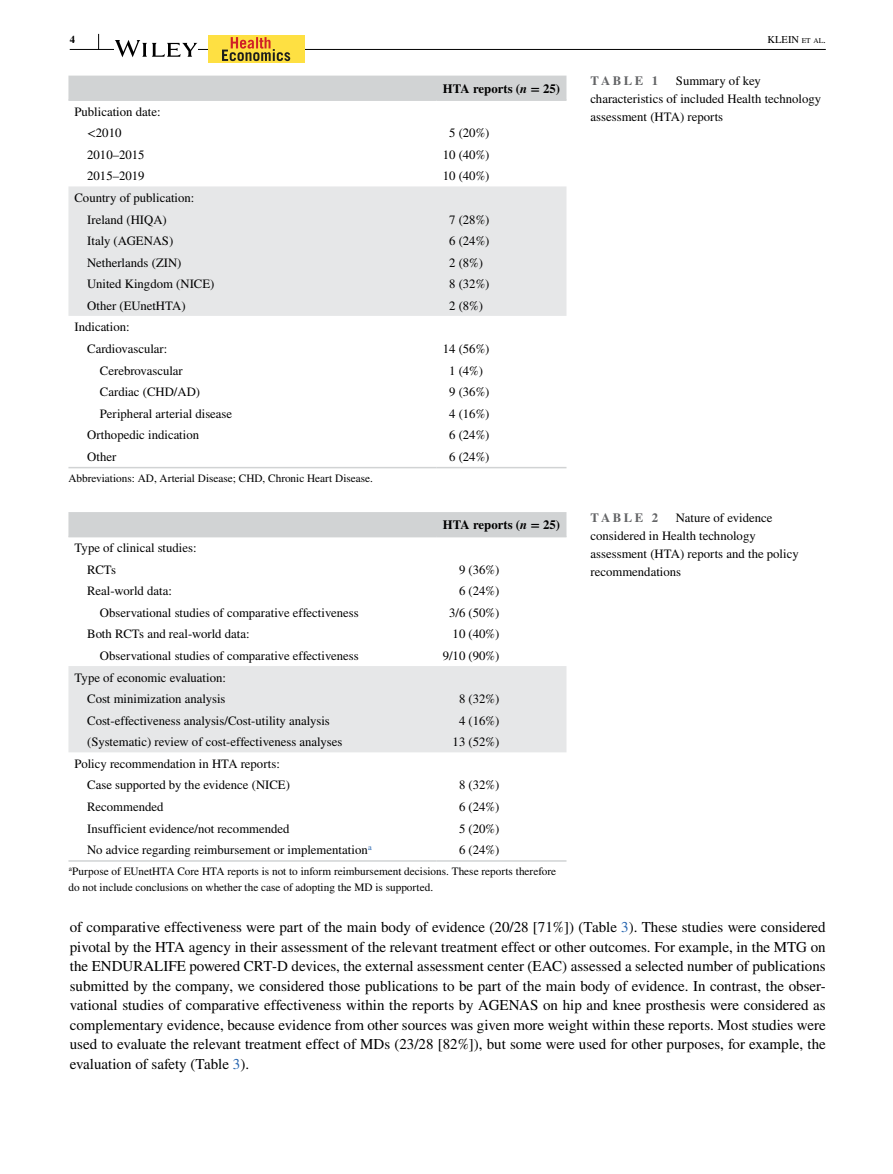
<style>
.page{position:relative;width:893px;height:1174px;background:#fff}
.page>*{position:absolute;margin:0;border:0;box-sizing:border-box;transform-origin:0 0}
.t1{font:15px/19.5px "STIX";color:#000;text-align:justify}
.t2{font:12.75px/21.6px "STIX";color:#000}
.t3{font:700 12.75px "STIX";color:#000}
.t4{font:700 12.75px "STIX";letter-spacing:.2em;color:#636466}
.t5{font:11.25px/15.8px "STIX";color:#000}
.t6{font:10.5px "STIX";color:#000}
.t7{font:700 10.5px "STIX";color:#000}
.s1{font-size:7.35px}
.s2{font-style:italic}
.s3{color:#2564af}
</style>
<div class="page">
<hr style="left:70px;top:49px;width:756px;height:1px;background:#000">
<svg style="left:115px;top:40px;width:82px;height:17px"></svg>
<div style="left:208px;top:35px;width:96px;height:27px;background:#fee042"></div>
<svg style="left:222px;top:37px;width:68px;height:24px"></svg>
<svg style="left:98px;top:34px;width:1px;height:15px"></svg>
<div style="left:68px;top:76px;width:498px;height:23px;background:#d1d3d4"></div>
<div style="left:68px;top:186px;width:498px;height:130px;background:#e6e7e8"></div>
<hr style="left:68px;top:99px;width:369px;height:2px;background:#d1d3d4">
<hr style="left:437px;top:99px;width:129px;height:2px;background:#d1d3d4">
<hr style="left:68px;top:467px;width:369px;height:1px;background:#d1d3d4">
<hr style="left:437px;top:467px;width:129px;height:1px;background:#d1d3d4">
<div style="left:68px;top:512px;width:498px;height:24px;background:#d1d3d4"></div>
<div style="left:68px;top:666px;width:498px;height:86px;background:#e6e7e8"></div>
<hr style="left:68px;top:536px;width:369px;height:1px;background:#d1d3d4">
<hr style="left:437px;top:536px;width:129px;height:1px;background:#d1d3d4">
<hr style="left:68px;top:860px;width:369px;height:1px;background:#d1d3d4">
<hr style="left:437px;top:860px;width:129px;height:1px;background:#d1d3d4">
<p class="t7" style="left:70px;top:34px;width:7px">4</p>
<p class="t6" style="left:768px;top:33px;width:60px">KLEIN <span class="s1">et al</span>.</p>
<p class="t2" style="left:87px;top:101px;width:75px;text-indent:-13px">Publication date: &lt;2010</p>
<p class="t3" style="left:443px;top:81px;width:119px">HTA reports (<span class="s2">n</span> = 25)</p>
<p class="t2" style="left:449px;top:123px;width:42px">5 (20%)</p>
<p class="t2" style="left:87px;top:145px;width:59px">2010–2015</p>
<p class="t2" style="left:443px;top:145px;width:48px">10 (40%)</p>
<p class="t2" style="left:87px;top:166px;width:59px">2015–2019</p>
<p class="t2" style="left:443px;top:166px;width:48px">10 (40%)</p>
<p class="t2" style="left:87px;top:188px;width:109px;text-indent:-13px">Country of publication:<br>Ireland (HIQA)</p>
<p class="t2" style="left:449px;top:209px;width:42px">7 (28%)</p>
<p class="t2" style="left:87px;top:231px;width:88px">Italy (AGENAS)</p>
<p class="t2" style="left:449px;top:231px;width:42px">6 (24%)</p>
<p class="t2" style="left:87px;top:252px;width:96px">Netherlands (ZIN)</p>
<p class="t2" style="left:449px;top:252px;width:35px">2 (8%)</p>
<p class="t2" style="left:87px;top:274px;width:129px">United Kingdom (NICE)</p>
<p class="t2" style="left:449px;top:274px;width:42px">8 (32%)</p>
<p class="t2" style="left:87px;top:296px;width:100px">Other (EUnetHTA)</p>
<p class="t2" style="left:449px;top:296px;width:35px">2 (8%)</p>
<p class="t2" style="left:87px;top:317px;width:82px;text-indent:-13px">Indication:<br>Cardiovascular:</p>
<p class="t2" style="left:443px;top:339px;width:48px">14 (56%)</p>
<p class="t2" style="left:100px;top:360px;width:84px">Cerebrovascular</p>
<p class="t2" style="left:449px;top:360px;width:35px">1 (4%)</p>
<p class="t2" style="left:100px;top:382px;width:102px">Cardiac (CHD/AD)</p>
<p class="t2" style="left:449px;top:382px;width:42px">9 (36%)</p>
<p class="t2" style="left:100px;top:403px;width:134px">Peripheral arterial disease</p>
<p class="t2" style="left:449px;top:403px;width:42px">4 (16%)</p>
<p class="t2" style="left:87px;top:425px;width:113px">Orthopedic indication</p>
<p class="t2" style="left:449px;top:425px;width:42px">6 (24%)</p>
<p class="t2" style="left:87px;top:446px;width:31px">Other</p>
<p class="t2" style="left:449px;top:446px;width:42px">6 (24%)</p>
<p class="t5" style="left:68px;top:471px;width:306px">Abbreviations: AD, Arterial Disease; CHD, Chronic Heart Disease.</p>
<p class="t2" style="left:87px;top:538px;width:111px;text-indent:-13px">Type of clinical studies:<br>RCTs</p>
<p class="t3" style="left:443px;top:517px;width:119px">HTA reports (<span class="s2">n</span> = 25)</p>
<p class="t2" style="left:459px;top:559px;width:42px">9 (36%)</p>
<p class="t2" style="left:87px;top:581px;width:86px">Real-world data:</p>
<p class="t2" style="left:459px;top:581px;width:42px">6 (24%)</p>
<p class="t2" style="left:100px;top:602px;width:260px">Observational studies of comparative effectiveness</p>
<p class="t2" style="left:449px;top:602px;width:52px">3/6 (50%)</p>
<p class="t2" style="left:87px;top:624px;width:164px">Both RCTs and real-world data:</p>
<p class="t2" style="left:453px;top:624px;width:48px">10 (40%)</p>
<p class="t2" style="left:100px;top:646px;width:260px">Observational studies of comparative effectiveness</p>
<p class="t2" style="left:443px;top:646px;width:58px">9/10 (90%)</p>
<p class="t2" style="left:74px;top:667px;width:153px;text-align:right">Type of economic evaluation:<br>Cost minimization analysis</p>
<p class="t2" style="left:459px;top:689px;width:42px">8 (32%)</p>
<p class="t2" style="left:87px;top:710px;width:244px">Cost-effectiveness analysis/Cost-utility analysis</p>
<p class="t2" style="left:459px;top:710px;width:42px">4 (16%)</p>
<p class="t2" style="left:87px;top:732px;width:257px">(Systematic) review of cost-effectiveness analyses</p>
<p class="t2" style="left:453px;top:732px;width:48px">13 (52%)</p>
<p class="t2" style="left:87px;top:753px;width:204px;text-indent:-13px">Policy recommendation in HTA reports:<br>Case supported by the evidence (NICE)</p>
<p class="t2" style="left:459px;top:775px;width:42px">8 (32%)</p>
<p class="t2" style="left:87px;top:797px;width:78px">Recommended</p>
<p class="t2" style="left:459px;top:797px;width:42px">6 (24%)</p>
<p class="t2" style="left:87px;top:818px;width:204px">Insufficient evidence/not recommended</p>
<p class="t2" style="left:459px;top:818px;width:42px">5 (20%)</p>
<p class="t2" style="left:87px;top:840px;width:286px">No advice regarding reimbursement or implementation<sup>a</sup></p>
<p class="t2" style="left:459px;top:840px;width:42px">6 (24%)</p>
<p class="t5" style="left:68px;top:864px;width:489px"><sup>a</sup>Purpose of EUnetHTA Core HTA reports is not to inform reimbursement decisions. These reports therefore do not include conclusions on whether the case of adopting the MD is supported.</p>
<p class="t4" style="left:590px;top:73px;width:69px">TABLE 1</p>
<p class="t2" style="left:590px;top:73px;width:232px;line-height:18px;text-indent:85px">Summary of key characteristics of included Health technology assessment (HTA) reports</p>
<p class="t4" style="left:590px;top:510px;width:69px">TABLE 2</p>
<p class="t2" style="left:590px;top:509px;width:210px;line-height:18px;text-indent:85px">Nature of evidence considered in Health technology assessment (HTA) reports and the policy recommendations</p>
<p class="t1" style="left:70px;top:918px;width:758px">of comparative effectiveness were part of the main body of evidence (20/28 [71%]) (Table <span class="s3">3</span>). These studies were considered pivotal by the HTA agency in their assessment of the relevant treatment effect or other outcomes. For example, in the MTG on the ENDURALIFE powered CRT-D devices, the external assessment center (EAC) assessed a selected number of publications submitted by the company, we considered those publications to be part of the main body of evidence. In contrast, the obser&shy;vational studies of comparative effectiveness within the reports by AGENAS on hip and knee prosthesis were considered as complementary evidence, because evidence from other sources was given more weight within these reports. Most studies were used to evaluate the relevant treatment effect of MDs (23/28 [82%]), but some were used for other purposes, for example, the evaluation of safety (Table <span class="s3">3</span>).</p>
</div>
